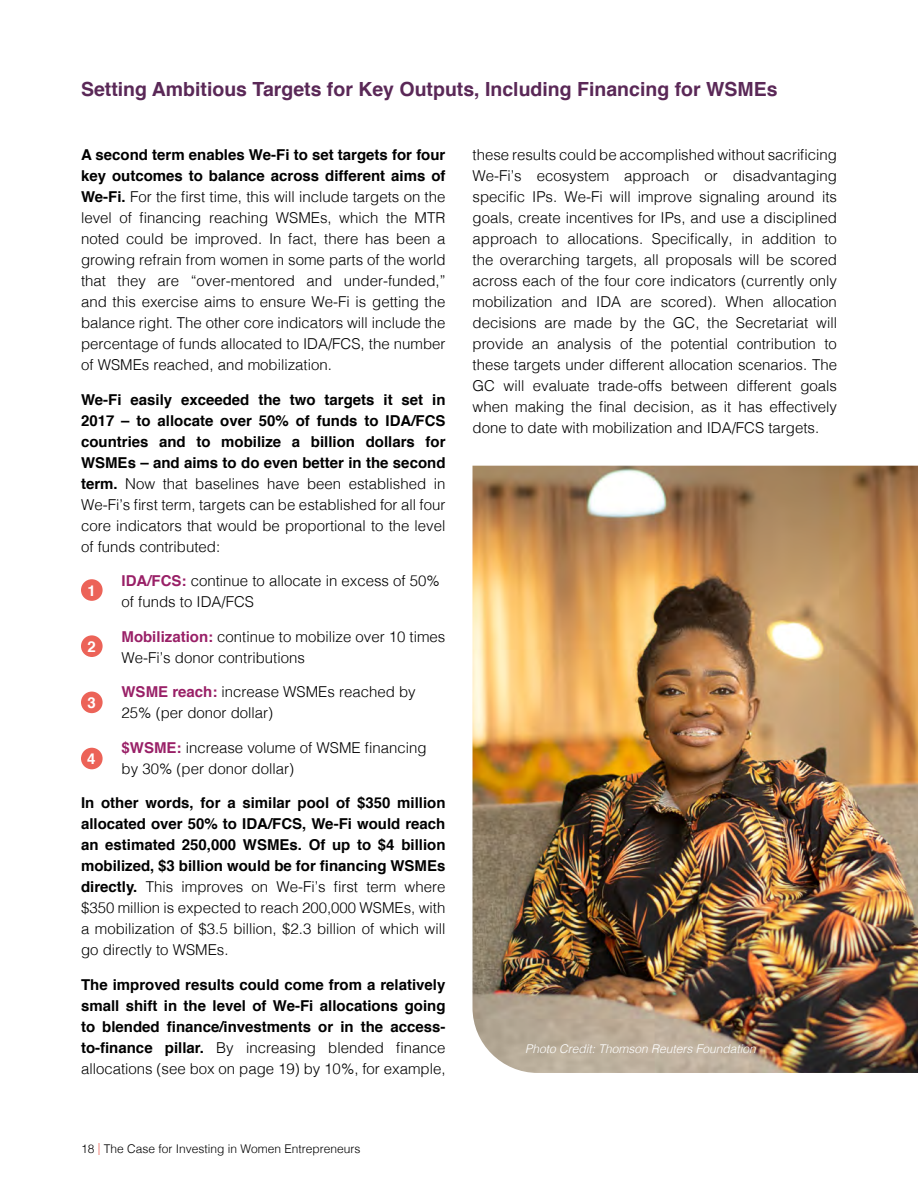
<style>
.page{position:relative;width:918px;height:1188px;background:#fff}
.page>*{position:absolute;margin:0;border:0;box-sizing:border-box;transform-origin:0 0}
.t1{font:700 19.5px "Helvetica";color:#5a2857}
.t2{font:300 15px/21px "Helvetica";color:#000}
.t3{font:700 15px/21px "Helvetica";color:#000;text-align:justify}
.t4{font:700 15px "Helvetica";color:#fff}
.t5{font:300 12px "Helvetica";color:#000}
.t6{font:italic 300 12px "Helvetica";color:#fff}
.s1{font-weight:700}
.s2{font-weight:300}
.s3{font-weight:700;color:#992067}
.s4{color:#ec6358}
</style>
<div class="page">
<img style="left:472px;top:466px;width:446px;height:607px">
<div style="left:81px;top:579px;width:22px;height:22px;background:#ec6358;border-radius:50%"></div>
<div style="left:81px;top:635px;width:22px;height:22px;background:#ec6358;border-radius:50%"></div>
<div style="left:81px;top:692px;width:22px;height:21px;background:#ec6358;border-radius:50%"></div>
<div style="left:81px;top:748px;width:22px;height:21px;background:#ec6358;border-radius:50%"></div>
<h1 class="t1" style="left:81px;top:73px;width:698px">Setting Ambitious Targets for Key Outputs, Including Financing for WSMEs</h1>
<p class="t2" style="left:81px;top:143px;width:366px;text-align:justify"><span class="s1">A second term enables We-Fi to set targets for four key outcomes to balance across different aims of We-Fi.</span> For the first time, this will include targets on the level of financing reaching WSMEs, which the MTR noted could be improved. In fact, there has been a growing refrain from women in some parts of the world that they are “over-mentored and under-funded,” and this exercise aims to ensure We-Fi is getting the balance right. The other core indicators will include the percentage of funds allocated to IDA/FCS, the number of WSMEs reached, and mobilization.</p>
<p class="t3" style="left:81px;top:389px;width:366px">We-Fi easily exceeded the two targets it set in 2017 – to allocate over 50% of funds to IDA/FCS countries and to mobilize a billion dollars for WSMEs – and aims to do even better in the second term. <span class="s2">Now that baselines have been established in We-Fi’s first term, targets can be established for all four core indicators that would be proportional to the level of funds contributed:</span></p>
<p class="t2" style="left:122px;top:569px;width:320px"><span class="s3">IDA/FCS:</span> continue to allocate in excess of 50% of funds to IDA/FCS</p>
<p class="t2" style="left:122px;top:625px;width:325px"><span class="s3">Mobilization:</span> continue to mobilize over 10 times<br>We-Fi’s donor contributions</p>
<p class="t2" style="left:122px;top:680px;width:296px"><span class="s3">WSME reach:</span> increase WSMEs reached by<br>25% (per donor dollar)</p>
<p class="t2" style="left:122px;top:736px;width:307px"><span class="s3">$WSME:</span> increase volume of WSME financing by 30% (per donor dollar)</p>
<p class="t3" style="left:81px;top:793px;width:366px">In other words, for a similar pool of $350 million allocated over 50% to IDA/FCS, We-Fi would reach an estimated 250,000 WSMEs. Of up to $4 billion mobilized, $3 billion would be for financing WSMEs directly. <span class="s2">This improves on We-Fi’s first term where $350 million is expected to reach 200,000 WSMEs, with a mobilization of $3.5 billion, $2.3 billion of which will go directly to WSMEs.</span></p>
<p class="t3" style="left:81px;top:974px;width:366px">The improved results could come from a relatively small shift in the level of We-Fi allocations going to blended finance/investments or in the access&shy;to-finance pillar. <span class="s2">By increasing blended finance allocations (see box on page 19) by 10%, for example,</span></p>
<p class="t4" style="left:88px;top:578px;width:10px">1</p>
<p class="t4" style="left:88px;top:634px;width:10px">2</p>
<p class="t4" style="left:88px;top:691px;width:10px">3</p>
<p class="t4" style="left:87px;top:747px;width:10px">4</p>
<p class="t5" style="left:81px;top:1139px;width:281px">18 <span class="s4">|</span> The Case for Investing in Women Entrepreneurs</p>
<p class="t2" style="left:473px;top:143px;width:366px;text-align:justify">these results could be accomplished without sacrificing We-Fi’s ecosystem approach or disadvantaging specific IPs. We-Fi will improve signaling around its goals, create incentives for IPs, and use a disciplined approach to allocations. Specifically, in addition to the overarching targets, all proposals will be scored across each of the four core indicators (currently only mobilization and IDA are scored). When allocation decisions are made by the GC, the Secretariat will provide an analysis of the potential contribution to these targets under different allocation scenarios. The GC will evaluate trade-offs between different goals when making the final decision, as it has effectively done to date with mobilization and IDA/FCS targets.</p>
<p class="t6" style="left:525px;top:1039px;width:232px">Photo Credit: Thomson Reuters Foundation</p>
</div>
